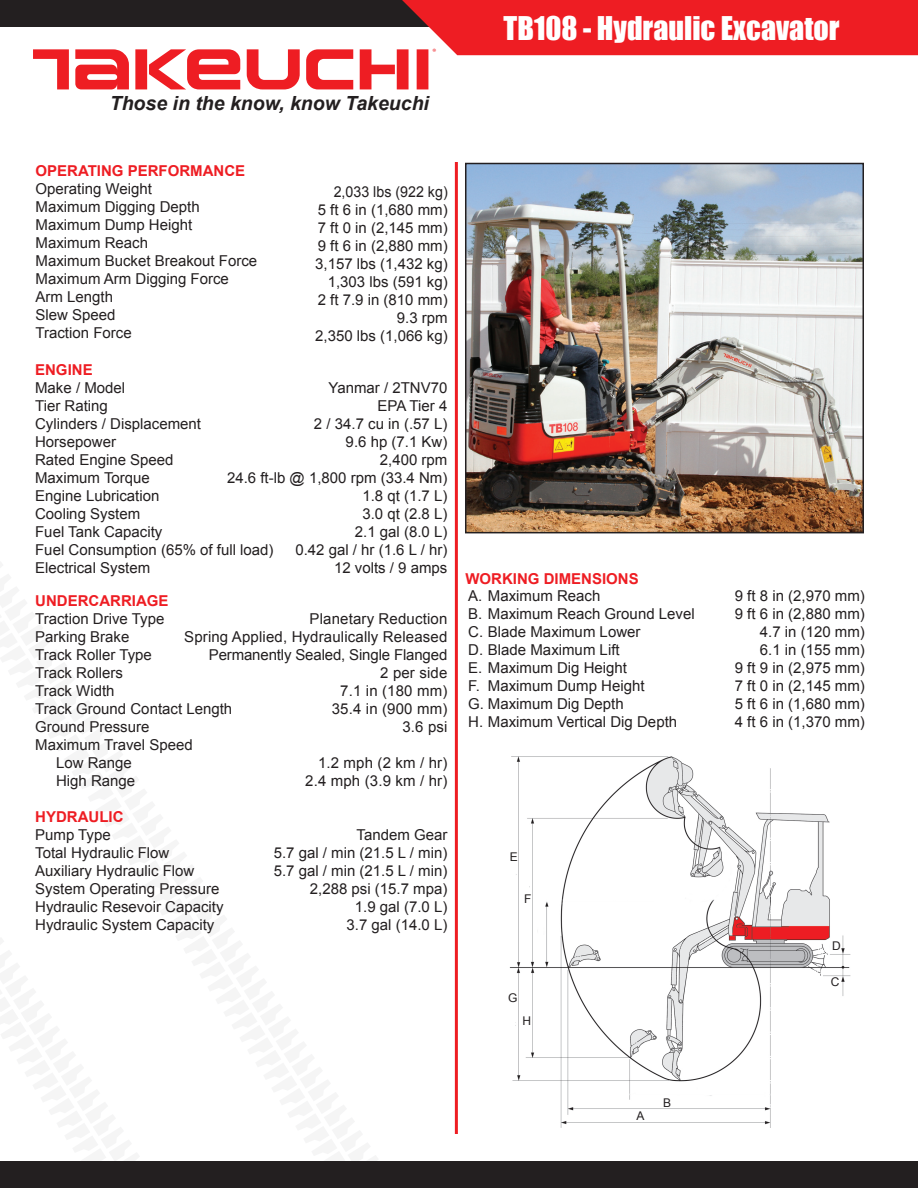
<style>
.page{position:relative;width:918px;height:1188px;background:#fff}
.page>*{position:absolute;margin:0;border:0;box-sizing:border-box;transform-origin:0 0}
.t1{font:30px "Impact";color:#fff}
.t2{font:italic 700 19.5px "Arial";color:#231f20}
.t3{font:15px/18px "Arial";color:#231f20;text-align:right}
.t4{font:15px/18px "Arial";color:#231f20;text-align:right;scale:.95 1}
.t5{font:700 15px "Arial";color:#ee1d23}
.t6{font:12px "Arial";color:#231f20}
.t7{font:8.1px "Hira Kaku Pro W3 83 pv RKSJ H";color:#ee1d23}
</style>
<div class="page">
<div style="left:0;top:0;width:918px;height:27px;background:#231f20"></div>
<div style="left:402px;top:0;width:516px;height:55px;background:#ee1d23"></div>
<div style="left:0;top:1161px;width:918px;height:27px;background:#231f20"></div>
<hr style="left:455px;top:162px;width:3px;height:972px;background:#ee1d23">
<img style="left:468px;top:166px;width:393px;height:364px">
<div style="left:465px;top:163px;width:399px;height:370px;border:2px solid #231f20"></div>
<div style="left:417px;top:49px;width:11px;height:40px;background:#ee1d23"></div>
<svg style="left:360px;top:49px;width:35px;height:40px"></svg>
<div style="left:397px;top:49px;width:12px;height:40px;background:#ee1d23"></div>
<svg style="left:306px;top:49px;width:47px;height:40px"></svg>
<div style="left:135px;top:49px;width:12px;height:40px;background:#ee1d23"></div>
<svg style="left:247px;top:49px;width:53px;height:40px"></svg>
<svg style="left:149px;top:49px;width:91px;height:40px"></svg>
<svg style="left:75px;top:49px;width:54px;height:40px"></svg>
<svg style="left:33px;top:49px;width:36px;height:40px"></svg>
<img style="left:509px;top:756px;width:342px;height:372px">
<p class="t7" style="left:433px;top:48px;width:5px">®</p>
<h2 class="t2" style="left:110px;top:90px;width:321px">Those in the know, know Takeuchi</h2>
<h1 class="t1" style="left:504px;top:5px;width:338px">TB108 - Hydraulic Excavator</h1>
<p class="t5" style="left:36px;top:161px;width:211px">OPERATING PERFORMANCE</p>
<p class="t3" style="left:36px;top:180px;width:223px;text-align:left">Operating Weight<br>Maximum Digging Depth<br>Maximum Dump Height<br>Maximum Reach<br>Maximum Bucket Breakout Force<br>Maximum Arm Digging Force<br>Arm Length<br>Slew Speed<br>Traction Force</p>
<p class="t4" style="left:315px;top:183px;width:141px">2,033 lbs (922 kg)<br>5 ft 6 in (1,680 mm)<br>7 ft 0 in (2,145 mm)<br>9 ft 6 in (2,880 mm)<br>3,157 lbs (1,432 kg)<br>1,303 lbs (591 kg)<br>2 ft 7.9 in (810 mm)<br>9.3 rpm<br>2,350 lbs (1,066 kg)</p>
<p class="t5" style="left:35px;top:359px;width:59px">ENGINE</p>
<p class="t3" style="left:35px;top:378px;width:240px;text-align:left">Make / Model<br>Tier Rating<br>Cylinders / Displacement<br>Horsepower<br>Rated Engine Speed<br>Maximum Torque<br>Engine Lubrication<br>Cooling System<br>Fuel Tank Capacity<br>Fuel Consumption (65% of full load)<br>Electrical System</p>
<p class="t3" style="left:227px;top:378px;width:222px">Yanmar / 2TNV70<br>EPA Tier 4<br>2 / 34.7 cu in (.57 L)<br>9.6 hp (7.1 Kw)<br>2,400 rpm<br>24.6 ft-lb @ 1,800 rpm (33.4 Nm)<br>1.8 qt (1.7 L)<br>3.0 qt (2.8 L)<br>2.1 gal (8.0 L)<br>0.42 gal / hr (1.6 L / hr)<br>12 volts / 9 amps</p>
<p class="t5" style="left:35px;top:591px;width:135px">UNDERCARRIAGE</p>
<p class="t3" style="left:35px;top:610px;width:131px">Traction Drive Type</p>
<p class="t3" style="left:35px;top:628px;width:96px">Parking Brake</p>
<p class="t3" style="left:35px;top:646px;width:118px">Track Roller Type</p>
<p class="t3" style="left:35px;top:664px;width:89px">Track Rollers</p>
<p class="t3" style="left:35px;top:682px;width:81px">Track Width</p>
<p class="t3" style="left:35px;top:700px;width:199px">Track Ground Contact Length</p>
<p class="t3" style="left:35px;top:718px;width:116px">Ground Pressure</p>
<p class="t3" style="left:35px;top:736px;width:159px">Maximum Travel Speed</p>
<p class="t3" style="left:56px;top:754px;width:77px">Low Range</p>
<p class="t3" style="left:56px;top:772px;width:81px">High Range</p>
<p class="t3" style="left:184px;top:610px;width:265px">Planetary Reduction<br>Spring Applied, Hydraulically Released<br>Permanently Sealed, Single Flanged<br>2 per side<br>7.1 in (180 mm)<br>35.4 in (900 mm)<br>3.6 psi</p>
<p class="t3" style="left:305px;top:754px;width:144px">1.2 mph (2 km / hr)<br>2.4 mph (3.9 km / hr)</p>
<p class="t5" style="left:35px;top:807px;width:90px">HYDRAULIC</p>
<p class="t3" style="left:35px;top:826px;width:190px;text-align:left">Pump Type<br>Total Hydraulic Flow<br>Auxiliary Hydraulic Flow<br>System Operating Pressure<br>Hydraulic Resevoir Capacity<br>Hydraulic System Capacity</p>
<p class="t3" style="left:274px;top:826px;width:175px">Tandem Gear<br>5.7 gal / min (21.5 L / min)<br>5.7 gal / min (21.5 L / min)<br>2,288 psi (15.7 mpa)<br>1.9 gal (7.0 L)<br>3.7 gal (14.0 L)</p>
<p class="t5" style="left:465px;top:568px;width:175px">WORKING DIMENSIONS</p>
<p class="t3" style="left:468px;top:586px;width:134px">A. Maximum Reach</p>
<p class="t3" style="left:468px;top:604px;width:228px">B. Maximum Reach Ground Level</p>
<p class="t3" style="left:468px;top:622px;width:174px">C. Blade Maximum Lower</p>
<p class="t3" style="left:468px;top:640px;width:153px">D. Blade Maximum Lift</p>
<p class="t3" style="left:468px;top:658px;width:160px">E. Maximum Dig Height</p>
<p class="t3" style="left:488px;top:676px;width:158px">Maximum Dump Height</p>
<p class="t3" style="left:468px;top:694px;width:157px">G. Maximum Dig Depth</p>
<p class="t3" style="left:468px;top:712px;width:211px">H. Maximum Vertical Dig Depth</p>
<p class="t3" style="left:468px;top:677px;width:13px">F.</p>
<p class="t6" style="left:510px;top:849px;width:10px">E</p>
<p class="t6" style="left:524px;top:891px;width:9px">F</p>
<p class="t6" style="left:508px;top:990px;width:11px">G</p>
<p class="t6" style="left:523px;top:1013px;width:10px">H</p>
<p class="t3" style="left:735px;top:586px;width:132px">9 ft 8 in (2,970 mm)<br>9 ft 6 in (2,880 mm)<br>4.7 in (120 mm)<br>6.1 in (155 mm)<br>9 ft 9 in (2,975 mm)<br>7 ft 0 in (2,145 mm)<br>5 ft 6 in (1,680 mm)<br>4 ft 6 in (1,370 mm)</p>
<p class="t6" style="left:832px;top:938px;width:10px">D</p>
<p class="t6" style="left:831px;top:974px;width:10px">C</p>
<p class="t6" style="left:636px;top:1108px;width:10px">A</p>
<p class="t6" style="left:663px;top:1095px;width:10px">B</p>
</div>
